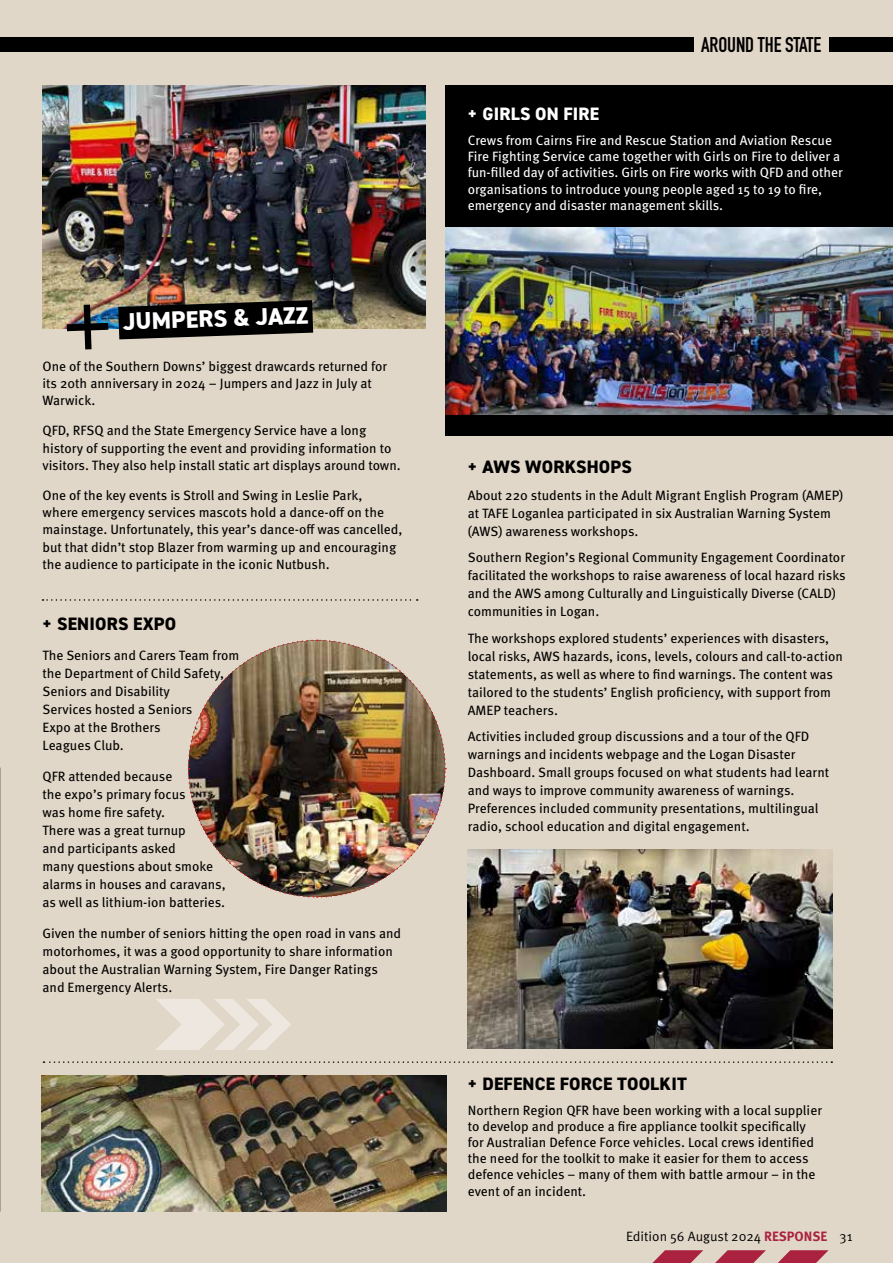
<style>
.page{position:relative;width:893px;height:1263px;background:#e1d7c8}
.page>*{position:absolute;margin:0;border:0;box-sizing:border-box;transform-origin:0 0}
.t1{font:800 24px "DIN2014";color:#fff}
.t2{font:700 21px "DIN Condensed";letter-spacing:-.005em;color:#000}
.t3{font:800 18px "DIN2014";letter-spacing:.01em;color:#000}
.t4{font:800 18px "DIN2014";letter-spacing:.01em;color:#fff}
.t5{font:13.5px/18px "Meta Pro";color:#000}
.t6{font:13.5px/16.2px "Meta Pro";color:#fff}
.t7{font:13.5px "Meta Pro Norm";color:#000}
.s1{font-family:"Meta Pro";font-weight:700;color:#aa2240}
</style>
<div class="page">
<div style="left:0;top:37px;width:693px;height:15px;background:#000"></div>
<div style="left:829px;top:37px;width:64px;height:15px;background:#000"></div>
<svg style="left:620px;top:1250px;width:209px;height:13px;background:#c3757e"></svg>
<div style="left:446px;top:85px;width:447px;height:351px;background:#000"></div>
<img style="left:43px;top:85px;width:382px;height:244px">
<svg style="left:67px;top:305px;width:41px;height:44px;background:#817e77"></svg>
<svg style="left:118px;top:300px;width:195px;height:39px;background:#201d19"></svg>
<img style="left:446px;top:227px;width:447px;height:187px">
<svg style="left:43px;top:599px;width:375px;height:2px"></svg>
<img style="left:187px;top:639px;width:260px;height:259px">
<svg style="left:44px;top:1061px;width:788px;height:2px;background:#b7afa3"></svg>
<img style="left:468px;top:850px;width:364px;height:198px">
<img style="left:42px;top:1076px;width:404px;height:136px">
<svg style="left:155px;top:999px;width:136px;height:51px;background:#e8e0d5"></svg>
<h1 class="t1" style="left:123px;top:305px;width:187px;rotate:-2deg">JUMPERS &amp; JAZZ</h1>
<p class="t5" style="left:43px;top:357px;width:346px;line-height:17.2px">One of the Southern Downs’ biggest drawcards returned for its 20th anniversary in 2024 – Jumpers and Jazz in July at<br>Warwick.</p>
<p class="t5" style="left:43px;top:421px;width:360px;line-height:17.2px">QFD, RFSQ and the State Emergency Service have a long history of supporting the event and providing information to visitors. They also help install static art displays around town.</p>
<p class="t5" style="left:43px;top:486px;width:362px;line-height:17.2px">One of the key events is Stroll and Swing in Leslie Park,<br>where emergency services mascots hold a dance-off on the mainstage. Unfortunately, this year’s dance-off was cancelled, but that didn’t stop Blazer from warming up and encouraging the audience to participate in the iconic Nutbush.</p>
<h3 class="t3" style="left:43px;top:611px;width:135px">+ SENIORS EXPO</h3>
<p class="t5" style="left:43px;top:646px;width:198px">The Seniors and Carers Team from the Department of Child Safety,<br>Seniors and Disability<br>Services hosted a Seniors<br>Expo at the Brothers<br>Leagues Club.</p>
<p class="t5" style="left:43px;top:767px;width:185px">QFR attended because<br>the expo’s primary focus<br>was home fire safety.<br>There was a great turnup<br>and participants asked<br>many questions about smoke alarms in houses and caravans, as well as lithium-ion batteries.</p>
<p class="t5" style="left:43px;top:923px;width:360px">Given the number of seniors hitting the open road in vans and motorhomes, it was a good opportunity to share information about the Australian Warning System, Fire Danger Ratings and Emergency Alerts.</p>
<h2 class="t2" style="left:701px;top:30px;width:122px">AROUND THE STATE</h2>
<h3 class="t4" style="left:468px;top:102px;width:133px">+ GIRLS ON FIRE</h3>
<p class="t6" style="left:468px;top:131px;width:377px">Crews from Cairns Fire and Rescue Station and Aviation Rescue Fire Fighting Service came together with Girls on Fire to deliver a fun-filled day of activities. Girls on Fire works with QFD and other organisations to introduce young people aged 15 to 19 to fire, emergency and disaster management skills.</p>
<h3 class="t3" style="left:468px;top:455px;width:165px">+ AWS WORKSHOPS</h3>
<p class="t5" style="left:468px;top:485px;width:377px">About 220 students in the Adult Migrant English Program (AMEP) at TAFE Loganlea participated in six Australian Warning System (AWS) awareness workshops.</p>
<p class="t5" style="left:468px;top:548px;width:379px">Southern Region’s Regional Community Engagement Coordinator facilitated the workshops to raise awareness of local hazard risks and the AWS among Culturally and Linguistically Diverse (CALD) communities in Logan.</p>
<p class="t5" style="left:468px;top:628px;width:377px">The workshops explored students’ experiences with disasters, local risks, AWS hazards, icons, levels, colours and call-to-action statements, as well as where to find warnings. The content was tailored to the students’ English proficiency, with support from AMEP teachers.</p>
<p class="t5" style="left:468px;top:727px;width:363px">Activities included group discussions and a tour of the QFD warnings and incidents webpage and the Logan Disaster Dashboard. Small groups focused on what students had learnt and ways to improve community awareness of warnings.<br>Preferences included community presentations, multilingual radio, school education and digital engagement.</p>
<h3 class="t3" style="left:468px;top:1072px;width:221px">+ DEFENCE FORCE TOOLKIT</h3>
<p class="t5" style="left:468px;top:1101px;width:356px;line-height:16.2px">Northern Region QFR have been working with a local supplier to develop and produce a fire appliance toolkit specifically for Australian Defence Force vehicles. Local crews identified the need for the toolkit to make it easier for them to access defence vehicles – many of them with battle armour – in the event of an incident.</p>
<p class="t7" style="left:626px;top:1226px;width:228px">Edition 56 August 2024 <span class="s1">RESPONSE</span> 31</p>
</div>
